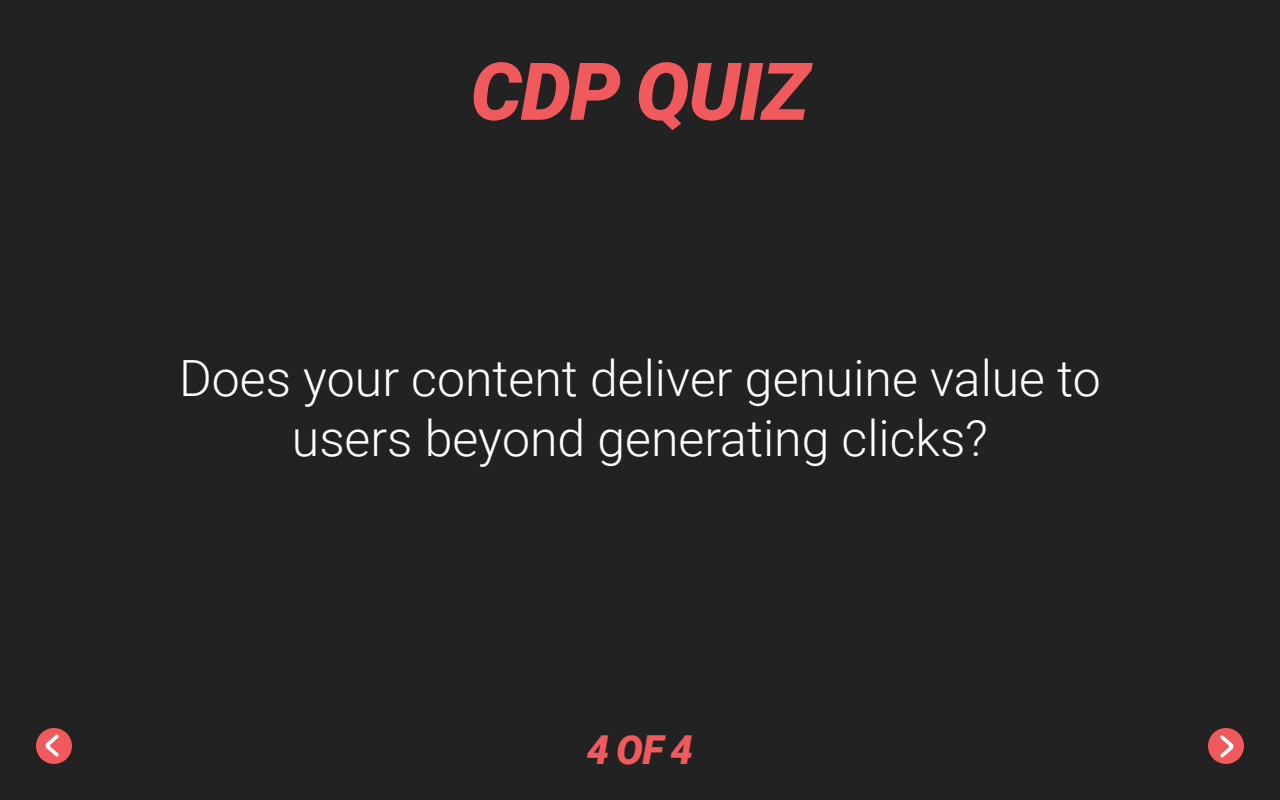
<style>
.page{position:relative;width:1280px;height:800px;background:#222}
.page>*{position:absolute;margin:0;border:0;box-sizing:border-box;transform-origin:0 0}
.t1{font:italic 900 80px "Roboto";letter-spacing:-.015em;color:#f15a5d}
.t2{font:300 50px/60px "Roboto";color:#fff;text-align:center}
.t3{font:italic 900 40px "Roboto";color:#f15a5d}
</style>
<div class="page">
<div style="left:1208px;top:728px;width:36px;height:36px;background:#f15a5d;border-radius:50%"></div>
<svg style="left:1220px;top:735px;width:13px;height:22px"></svg>
<div style="left:36px;top:728px;width:36px;height:36px;background:#f15a5d;border-radius:50%"></div>
<svg style="left:46px;top:735px;width:13px;height:22px"></svg>
<h1 class="t1" style="left:471px;top:35px;width:340px">CDP QUIZ</h1>
<p class="t2" style="left:179px;top:347px;width:923px">Does your content deliver genuine value to users beyond generating clicks?</p>
<p class="t3" style="left:587px;top:722px;width:108px">4 OF 4</p>
</div>
